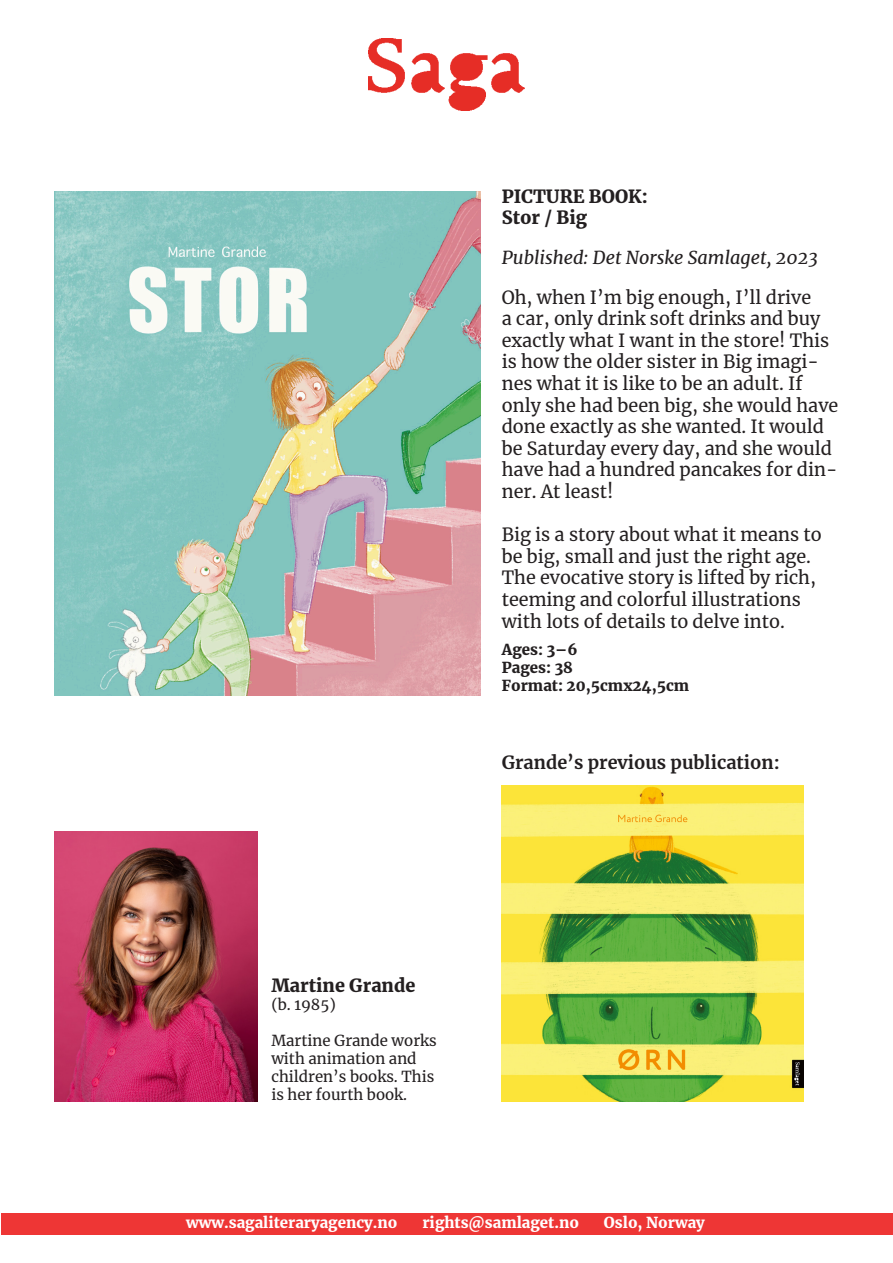
<style>
.page{position:relative;width:893px;height:1263px;background:#fff}
.page>*{position:absolute;margin:0;border:0;box-sizing:border-box;transform-origin:0 0}
.t1{font:18px/21.6px "Merriweather";color:#231f20}
.t2{font:900 18px "Merriweather";color:#231f20}
.t3{font:italic 18px "Merriweather";color:#231f20}
.t4{font:700 18px "Merriweather";color:#231f20}
.t5{font:15px/18px "Merriweather";color:#231f20}
.t6{font:900 15px "Merriweather";color:#fff}
.t7{font:900 15px "Merriweather";color:#231f20}
</style>
<div class="page">
<img style="left:54px;top:191px;width:426px;height:504px">
<img style="left:369px;top:38px;width:155px;height:73px">
<div style="left:1px;top:1213px;width:892px;height:22px;background:#ee3635"></div>
<img style="left:54px;top:831px;width:203px;height:270px">
<img style="left:502px;top:785px;width:302px;height:316px">
<p class="t2" style="left:502px;top:184px;width:148px">PICTURE BOOK:</p>
<p class="t2" style="left:502px;top:205px;width:87px">Stor / Big</p>
<p class="t3" style="left:502px;top:245px;width:318px">Published: Det Norske Samlaget, 2023</p>
<p class="t1" style="left:502px;top:286px;width:338px">Oh, when I’m big enough, I’ll drive<br>a car, only drink soft drinks and buy exactly what I want in the store! This is how the older sister in Big imagi&shy;nes what it is like to be an adult. If only she had been big, she would have done exactly as she wanted. It would be Saturday every day, and she would have had a hundred pancakes for din&shy;ner. At least!</p>
<p class="t1" style="left:502px;top:523px;width:321px">Big is a story about what it means to be big, small and just the right age.<br>The evocative story is lifted by rich, teeming and colorful illustrations with lots of details to delve into.</p>
<p class="t7" style="left:502px;top:639px;width:77px">Ages: 3–6</p>
<p class="t7" style="left:502px;top:657px;width:73px">Pages: 38</p>
<p class="t7" style="left:502px;top:675px;width:189px">Format: 20,5cmx24,5cm</p>
<p class="t4" style="left:502px;top:750px;width:280px">Grande’s previous publication:</p>
<p class="t2" style="left:271px;top:973px;width:146px">Martine Grande</p>
<p class="t5" style="left:271px;top:995px;width:66px">(b. 1985)</p>
<p class="t5" style="left:271px;top:1031px;width:167px">Martine Grande works with animation and children’s books. This is her fourth book.</p>
<p class="t6" style="left:186px;top:1212px;width:213px">www.sagaliteraryagency.no</p>
<p class="t6" style="left:422px;top:1212px;width:158px">rights@samlaget.no</p>
<p class="t6" style="left:604px;top:1212px;width:102px">Oslo, Norway</p>
</div>
